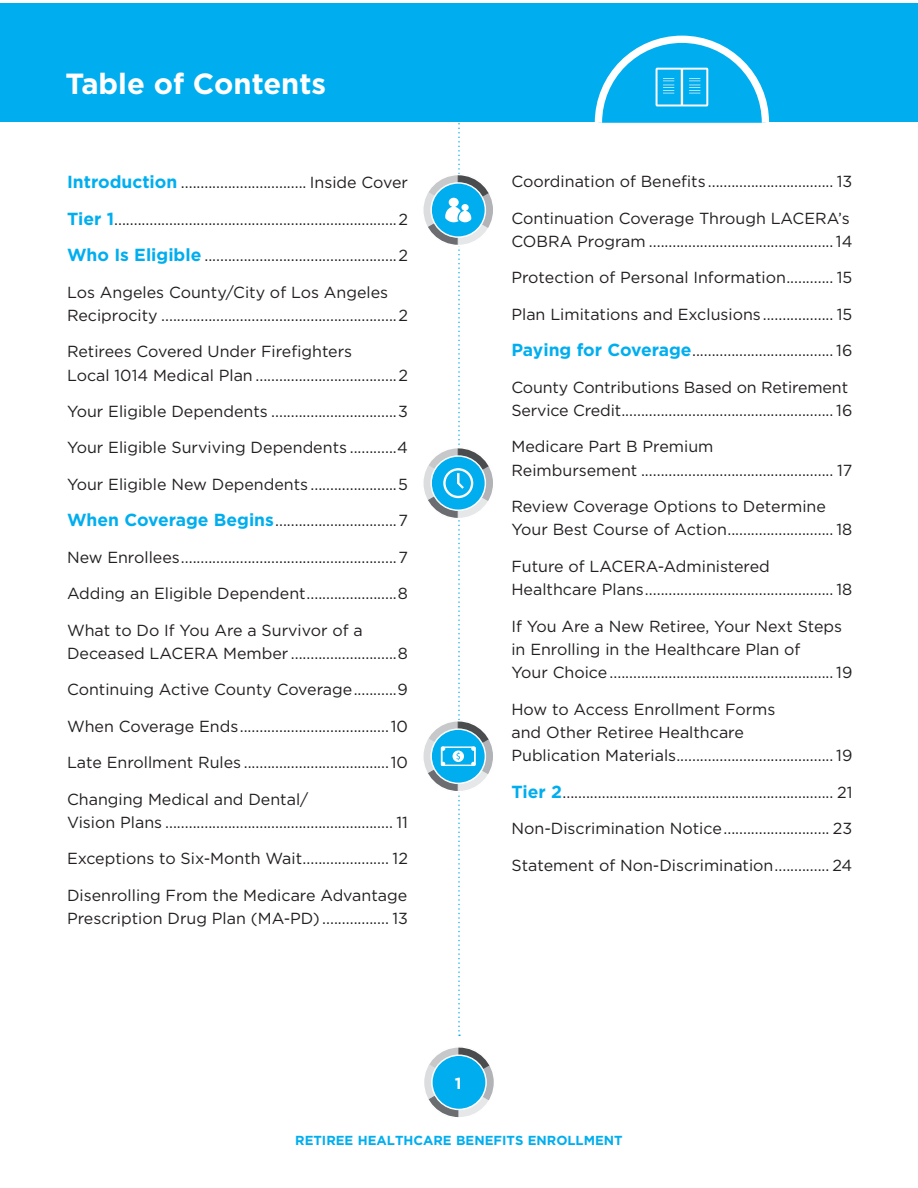
<style>
.page{position:relative;width:918px;height:1188px;background:#fff}
.page>*{position:absolute;margin:0;border:0;box-sizing:border-box;transform-origin:0 0}
.t1{font:700 29.1px "Gotham";color:#fff}
.t2{font:16.05px/23.2px "Gotham";color:#231f20}
.t3{font:700 16.05px "Gotham";color:#fff}
.t4{font:700 13.05px "Gotham";color:#00aeef}
.s1{font-weight:700;font-size:17.55px;color:#00aeef}
</style>
<div class="page">
<div style="left:0;top:4px;width:918px;height:118px;background:#00aeef"></div>
<svg style="left:594px;top:35px;width:176px;height:88px"></svg>
<svg style="left:423px;top:123px;width:70px;height:913px"></svg>
<svg style="left:425px;top:1048px;width:68px;height:69px"></svg>
<div style="left:423px;top:1046px;width:72px;height:73px;border:1px solid #fff;border-radius:50%"></div>
<div style="left:432px;top:1055px;width:54px;height:54px;background:#00aeef;border-radius:50%"></div>
<div style="left:431px;top:1055px;width:56px;height:55px;border:1px solid #fff;border-radius:50%"></div>
<h1 class="t1" style="left:66px;top:72px;width:262px">Table of Contents</h1>
<p class="t2" style="left:67px;top:172px;width:342px"><span class="s1">Introduction</span> ................................ Inside Cover</p>
<p class="t2" style="left:67px;top:209px;width:342px"><span class="s1">Tier 1</span>........................................................................2</p>
<p class="t2" style="left:67px;top:245px;width:342px"><span class="s1">Who Is Eligible</span> .................................................2</p>
<p class="t2" style="left:67px;top:281px;width:342px">Los Angeles County/City of Los Angeles<br>Reciprocity ............................................................2</p>
<p class="t2" style="left:67px;top:341px;width:342px">Retirees Covered Under Firefighters<br>Local 1014 Medical Plan ....................................2</p>
<p class="t2" style="left:67px;top:401px;width:342px">Your Eligible Dependents ................................3</p>
<p class="t2" style="left:67px;top:437px;width:342px">Your Eligible Surviving Dependents ............4</p>
<p class="t2" style="left:67px;top:474px;width:342px">Your Eligible New Dependents ......................5</p>
<p class="t2" style="left:67px;top:510px;width:342px"><span class="s1">When Coverage Begins</span> ...............................7</p>
<p class="t2" style="left:67px;top:547px;width:342px">New Enrollees .......................................................7</p>
<p class="t2" style="left:67px;top:583px;width:342px">Adding an Eligible Dependent .......................8</p>
<p class="t2" style="left:67px;top:619px;width:342px">What to Do If You Are a Survivor of a<br>Deceased LACERA Member ...........................8</p>
<p class="t2" style="left:67px;top:679px;width:342px">Continuing Active County Coverage ...........9</p>
<p class="t2" style="left:67px;top:716px;width:342px">When Coverage Ends ......................................10</p>
<p class="t2" style="left:67px;top:752px;width:342px">Late Enrollment Rules .....................................10</p>
<p class="t2" style="left:67px;top:788px;width:342px">Changing Medical and Dental/<br>Vision Plans .......................................................... 11</p>
<p class="t2" style="left:67px;top:848px;width:342px">Exceptions to Six-Month Wait ...................... 12</p>
<p class="t2" style="left:67px;top:885px;width:342px">Disenrolling From the Medicare Advantage<br>Prescription Drug Plan (MA-PD) ................. 13</p>
<p class="t2" style="left:511px;top:171px;width:342px">Coordination of Benefits ................................ 13</p>
<p class="t2" style="left:511px;top:207px;width:342px">Continuation Coverage Through LACERA’s<br>COBRA Program ............................................... 14</p>
<p class="t2" style="left:511px;top:267px;width:342px">Protection of Personal Information ............ 15</p>
<p class="t2" style="left:511px;top:304px;width:342px">Plan Limitations and Exclusions .................. 15</p>
<p class="t2" style="left:511px;top:340px;width:342px"><span class="s1">Paying for Coverage</span>.................................... 16</p>
<p class="t2" style="left:511px;top:376px;width:342px">County Contributions Based on Retirement<br>Service Credit...................................................... 16</p>
<p class="t2" style="left:511px;top:436px;width:342px">Medicare Part B Premium<br>Reimbursement ................................................. 17</p>
<p class="t2" style="left:511px;top:496px;width:342px">Review Coverage Options to Determine<br>Your Best Course of Action........................... 18</p>
<p class="t2" style="left:511px;top:556px;width:342px">Future of LACERA-Administered<br>Healthcare Plans ................................................ 18</p>
<p class="t2" style="left:511px;top:615px;width:342px">If You Are a New Retiree, Your Next Steps in Enrolling in the Healthcare Plan of<br>Your Choice ......................................................... 19</p>
<p class="t2" style="left:511px;top:699px;width:342px">How to Access Enrollment Forms<br>and Other Retiree Healthcare<br>Publication Materials........................................ 19</p>
<p class="t2" style="left:511px;top:782px;width:342px"><span class="s1">Tier 2</span>..................................................................... 21</p>
<p class="t2" style="left:511px;top:818px;width:342px">Non-Discrimination Notice ........................... 23</p>
<p class="t2" style="left:511px;top:854px;width:342px">Statement of Non-Discrimination .............. 24</p>
<p class="t3" style="left:455px;top:1077px;width:8px">1</p>
<p class="t4" style="left:295px;top:1135px;width:329px">RETIREE HEALTHCARE BENEFITS ENROLLMENT</p>
</div>
